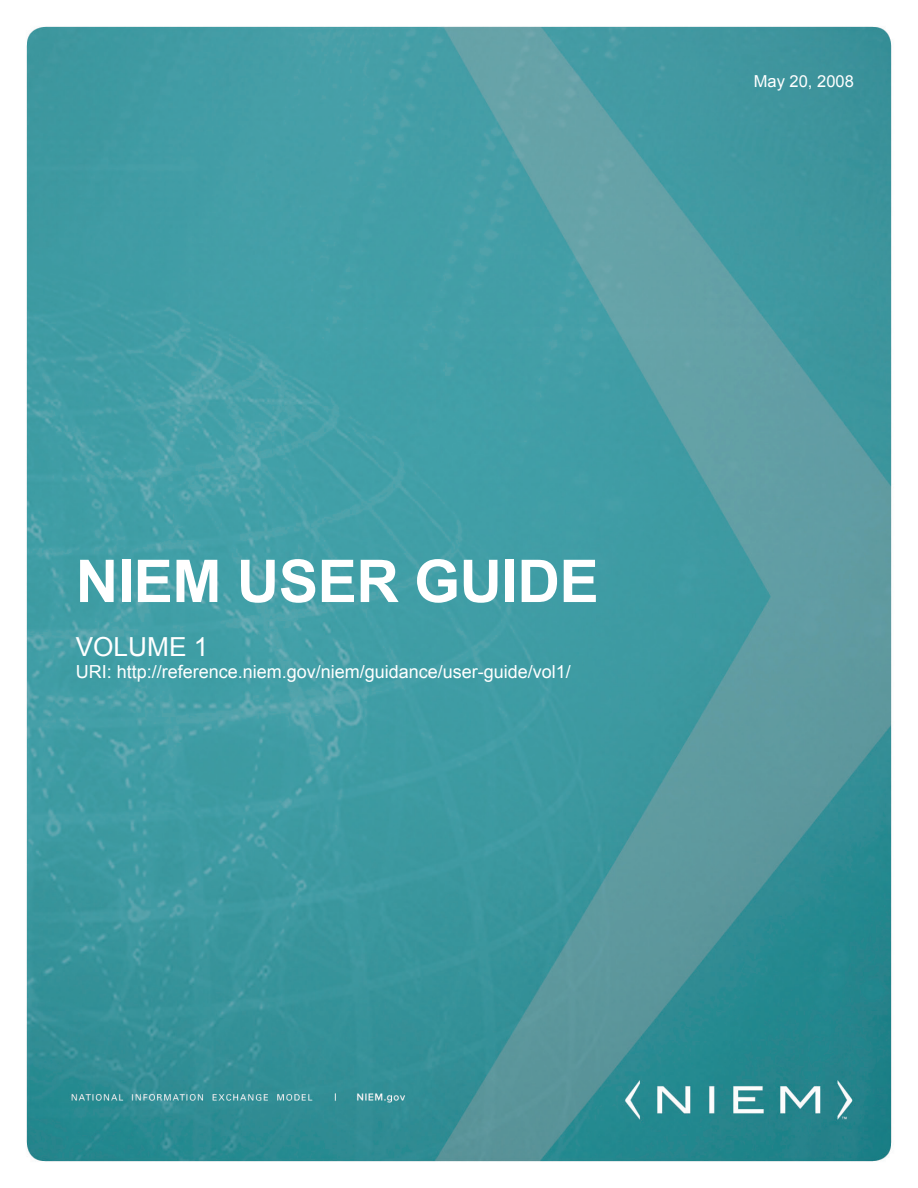
<style>
.page{position:relative;width:918px;height:1188px;background:#fff}
.page>*{position:absolute;margin:0;border:0;box-sizing:border-box;transform-origin:0 0}
.H1{font:700 59.1px "Arial";letter-spacing:-.01em;color:#fff}
.t1{font:26.25px "Arial";color:#fff}
.t2{font:18px "Arial";color:#fff}
.t3{font:16.5px "Arial";color:#fff}
</style>
<div class="page">
<img style="left:26px;top:26px;width:866px;height:1136px">
<p class="t3" style="left:754px;top:70px;width:101px">May 20, 2008</p>
<p class="H1" style="left:76px;top:542px;width:525px">NIEM USER GUIDE</p>
<p class="t1" style="left:76px;top:630px;width:134px">VOLUME 1</p>
<p class="t2" style="left:76px;top:660px;width:497px">URI: http://reference.niem.gov/niem/guidance/user-guide/vol1/</p>
</div>
